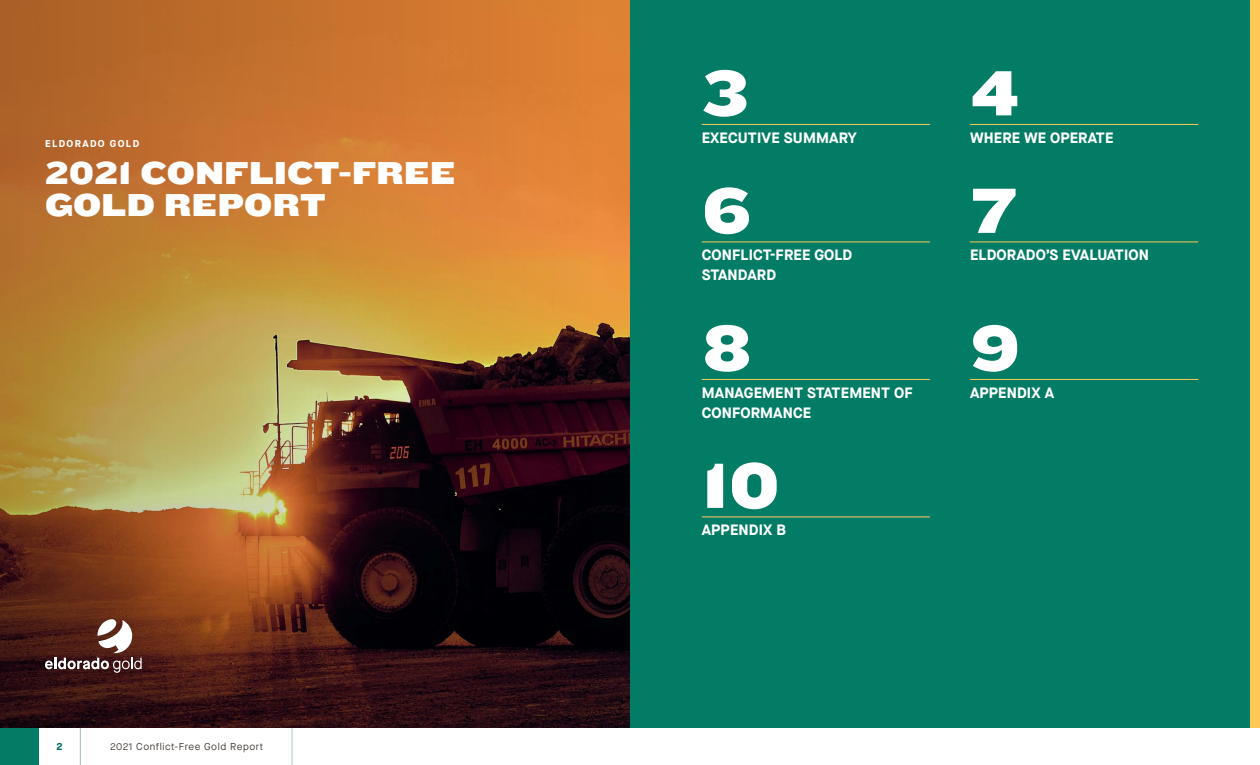
<style>
.page{position:relative;width:1260px;height:765px;background:#fff}
.page>*{position:absolute;margin:0;border:0;box-sizing:border-box;transform-origin:0 0}
.Paragraph_Style_1{font:66.25px "Knockout HTF73 Full Heviweight";color:#fff}
.Break_Page_H1{font:33px/31.6px "Knockout HTF73 Full Heviweight";color:#fff}
.Body{font:700 15px/20px "Maison Neue";letter-spacing:.01em;color:#fff}
.t1{font:10px "Maison Neue";letter-spacing:.06em;color:#48423e}
.Break_Page_H1-2{font:700 10px "Maison Neue";letter-spacing:.14em;color:#fff}
.t2{font:700 10px "Maison Neue";color:#006c62}
</style>
<div class="page">
<hr style="left:80px;top:727px;width:1px;height:38px;background:#b1c3ca">
<hr style="left:292px;top:727px;width:1px;height:38px;background:#b1c3ca">
<div style="left:0;top:727px;width:38px;height:38px;background:#027c64"></div>
<div style="left:0;top:0;width:1260px;height:728px;background:#027c64"></div>
<img style="left:610px;top:0;width:20px;height:728px">
<svg style="left:0;top:0;width:610px;height:728px;background:#915b2c"></svg>
<hr style="left:702px;top:124px;width:228px;height:1px;background:#ffc855">
<hr style="left:702px;top:242px;width:228px;height:1px;background:#ffc855">
<hr style="left:702px;top:379px;width:228px;height:1px;background:#ffc855">
<hr style="left:702px;top:517px;width:228px;height:1px;background:#ffc855">
<hr style="left:970px;top:124px;width:228px;height:1px;background:#ffc855">
<hr style="left:970px;top:242px;width:228px;height:1px;background:#ffc855">
<hr style="left:970px;top:379px;width:228px;height:1px;background:#ffc855">
<div style="left:1250px;top:0;width:10px;height:728px;background:#ffc855"></div>
<svg style="left:45px;top:619px;width:97px;height:54px;background:#734d48"></svg>
<p class="Break_Page_H1-2" style="left:45px;top:136px;width:96px">ELDORADO GOLD</p>
<p class="Break_Page_H1" style="left:45px;top:158px;width:412px">2021 CONFLICT-FREE<br>GOLD REPORT</p>
<p class="t2" style="left:56px;top:740px;width:8px">2</p>
<p class="t1" style="left:110px;top:740px;width:154px">2021 Conflict-Free Gold Report</p>
<p class="Paragraph_Style_1" style="left:702px;top:56px;width:49px">3</p>
<p class="Body" style="left:702px;top:127px;width:157px">EXECUTIVE SUMMARY</p>
<p class="Paragraph_Style_1" style="left:702px;top:174px;width:52px">6</p>
<p class="Body" style="left:702px;top:245px;width:152px">CONFLICT-FREE GOLD<br>STANDARD</p>
<p class="Paragraph_Style_1" style="left:702px;top:311px;width:52px">8</p>
<p class="Body" style="left:702px;top:382px;width:212px">MANAGEMENT STATEMENT OF<br>CONFORMANCE</p>
<p class="Paragraph_Style_1" style="left:702px;top:449px;width:80px">10</p>
<p class="Body" style="left:702px;top:520px;width:86px">APPENDIX B</p>
<p class="Paragraph_Style_1" style="left:970px;top:56px;width:52px">4</p>
<p class="Body" style="left:970px;top:127px;width:145px">WHERE WE OPERATE</p>
<p class="Paragraph_Style_1" style="left:970px;top:174px;width:48px">7</p>
<p class="Body" style="left:970px;top:245px;width:181px">ELDORADO’S EVALUATION</p>
<p class="Paragraph_Style_1" style="left:970px;top:311px;width:52px">9</p>
<p class="Body" style="left:970px;top:382px;width:86px">APPENDIX A</p>
</div>
